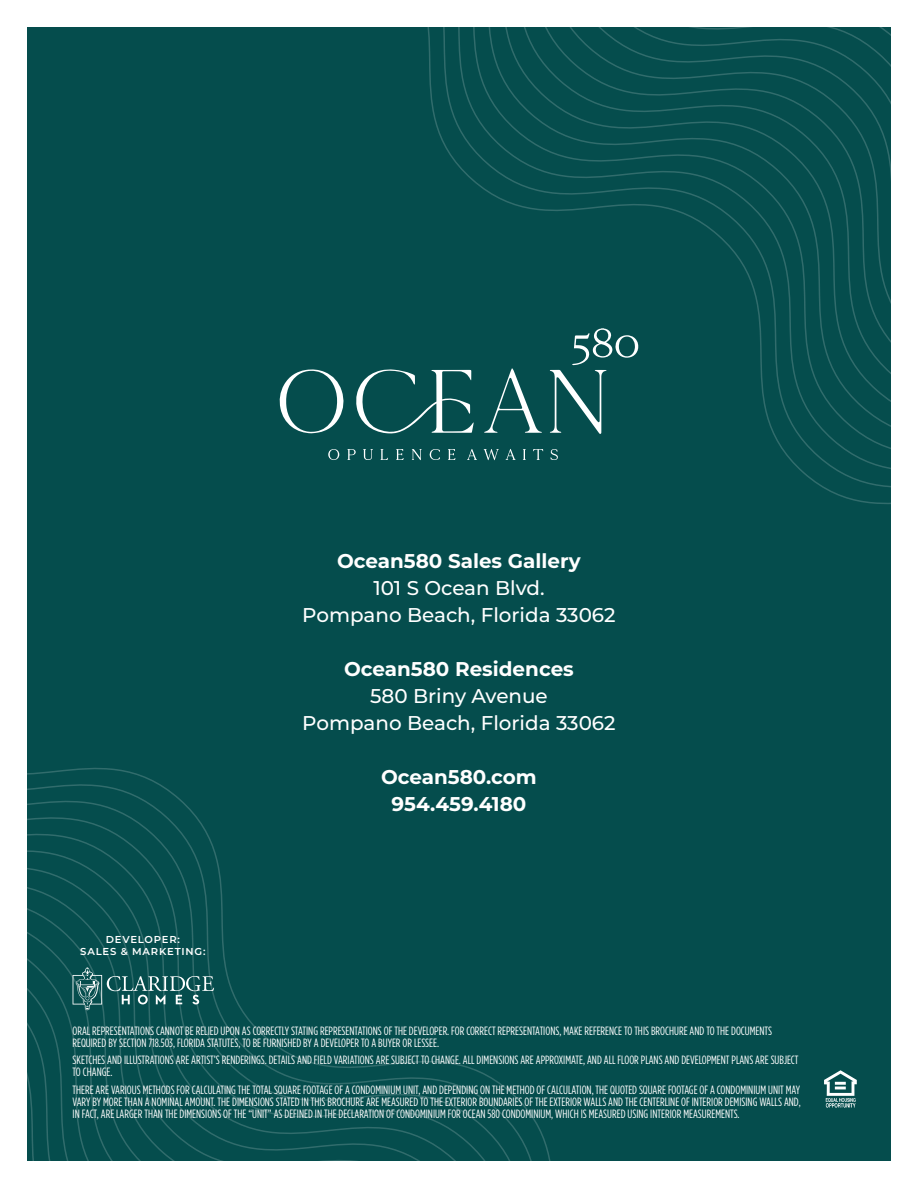
<style>
.page{position:relative;width:918px;height:1188px;background:#fff}
.page>*{position:absolute;margin:0;border:0;box-sizing:border-box;transform-origin:0 0}
.t1{font:500 19.95px "Montserrat";color:#fff}
.t2{font:700 19.95px "Montserrat";color:#fff}
.t3{font:12px/12px "Gotham Condensed";color:#fff}
.t4{font:600 10.05px/12px "Montserrat";letter-spacing:.08em;color:#fff;text-align:center}
</style>
<div class="page">
<div style="left:27px;top:27px;width:864px;height:1133px;background:#054d4d"></div>
<svg style="left:411px;top:27px;width:480px;height:477px"></svg>
<svg style="left:27px;top:768px;width:523px;height:392px"></svg>
<svg style="left:484px;top:368px;width:58px;height:65px"></svg>
<svg style="left:279px;top:369px;width:65px;height:64px"></svg>
<svg style="left:356px;top:369px;width:118px;height:67px"></svg>
<svg style="left:550px;top:328px;width:89px;height:106px"></svg>
<svg style="left:484px;top:449px;width:15px;height:11px"></svg>
<svg style="left:328px;top:449px;width:11px;height:11px"></svg>
<svg style="left:412px;top:449px;width:10px;height:11px"></svg>
<svg style="left:347px;top:449px;width:9px;height:11px"></svg>
<svg style="left:396px;top:449px;width:8px;height:11px"></svg>
<svg style="left:448px;top:449px;width:7px;height:11px"></svg>
<svg style="left:363px;top:449px;width:10px;height:11px"></svg>
<svg style="left:467px;top:449px;width:10px;height:11px"></svg>
<svg style="left:506px;top:449px;width:10px;height:11px"></svg>
<svg style="left:550px;top:449px;width:8px;height:11px"></svg>
<svg style="left:533px;top:449px;width:10px;height:11px"></svg>
<svg style="left:429px;top:449px;width:11px;height:11px"></svg>
<svg style="left:380px;top:449px;width:8px;height:11px"></svg>
<svg style="left:523px;top:449px;width:3px;height:11px"></svg>
<svg style="left:73px;top:968px;width:141px;height:42px"></svg>
<svg style="left:824px;top:1070px;width:33px;height:38px"></svg>
<p class="t4" style="left:80px;top:933px;width:127px">DEVELOPER:<br>SALES &amp; MARKETING:</p>
<p class="t2" style="left:337px;top:547px;width:245px">Ocean580 Sales Gallery</p>
<p class="t1" style="left:373px;top:574px;width:173px">101 S Ocean Blvd.</p>
<p class="t1" style="left:302px;top:601px;width:315px">Pompano Beach, Florida 33062</p>
<p class="t2" style="left:344px;top:655px;width:231px">Ocean580 Residences</p>
<p class="t1" style="left:370px;top:682px;width:179px">580 Briny Avenue</p>
<p class="t1" style="left:302px;top:709px;width:315px">Pompano Beach, Florida 33062</p>
<p class="t2" style="left:381px;top:763px;width:157px">Ocean580.com</p>
<p class="t2" style="left:392px;top:790px;width:136px">954.459.4180</p>
<p class="t3" style="left:73px;top:1025px;width:701px">ORAL REPRESENTATIONS CANNOT BE RELIED UPON AS CORRECTLY STATING REPRESENTATIONS OF THE DEVELOPER. FOR CORRECT REPRESENTATIONS, MAKE REFERENCE TO THIS BROCHURE AND TO THE DOCUMENTS<br>REQUIRED BY SECTION 718.503, FLORIDA STATUTES, TO BE FURNISHED BY A DEVELOPER TO A BUYER OR LESSEE.</p>
<p class="t3" style="left:73px;top:1054px;width:727px">SKETCHES AND ILLUSTRATIONS ARE ARTIST’S RENDERINGS. DETAILS AND FIELD VARIATIONS ARE SUBJECT TO CHANGE. ALL DIMENSIONS ARE APPROXIMATE, AND ALL FLOOR PLANS AND DEVELOPMENT PLANS ARE SUBJECT<br>TO CHANGE.</p>
<p class="t3" style="left:73px;top:1084px;width:730px;text-align:justify">THERE ARE VARIOUS METHODS FOR CALCULATING THE TOTAL SQUARE FOOTAGE OF A CONDOMINIUM UNIT, AND DEPENDING ON THE METHOD OF CALCULATION, THE QUOTED SQUARE FOOTAGE OF A CONDOMINIUM UNIT MAY VARY BY MORE THAN A NOMINAL AMOUNT. THE DIMENSIONS STATED IN THIS BROCHURE ARE MEASURED TO THE EXTERIOR BOUNDARIES OF THE EXTERIOR WALLS AND THE CENTERLINE OF INTERIOR DEMISING WALLS AND, IN FACT, ARE LARGER THAN THE DIMENSIONS OF THE “UNIT” AS DEFINED IN THE DECLARATION OF CONDOMINIUM FOR OCEAN 580 CONDOMINIUM, WHICH IS MEASURED USING INTERIOR MEASUREMENTS.</p>
</div>
